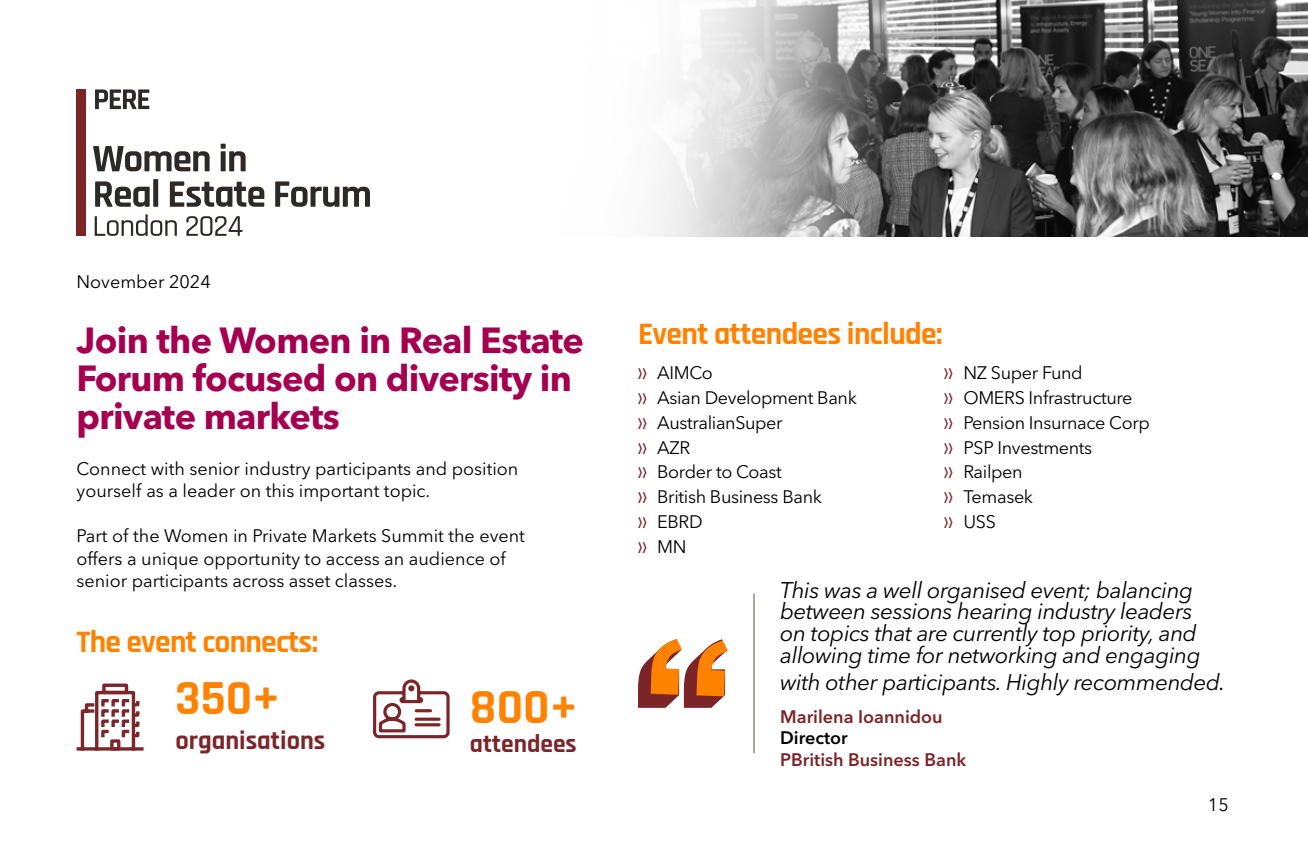
<style>
.page{position:relative;width:1308px;height:862px;background:#fff}
.page>*{position:absolute;margin:0;border:0;box-sizing:border-box;transform-origin:0 0}
.t1{font:700 49.5px "Rajdhani";color:#ff8200}
.t2{font:700 36px/38.2px "Avenir Next LT Pro";letter-spacing:-.02em;color:#a50050}
.t3{font:700 31.5px "Rajdhani";letter-spacing:-.02em;color:#ff8200}
.t4{font:700 26.32px "Rajdhani";color:#7c2529}
.t5{font:700 25.43px "Rajdhani";color:#7c2529}
.t6{font:italic 22.5px/21.6px "Avenir Next LT Pro";letter-spacing:-.02em;color:#000}
.t7{font:18px/22.5px "Avenir Next LT Pro";color:#000}
.t8{font:18px/24.8px "Avenir Next LT Pro";letter-spacing:-.02em;color:#000}
.t9{font:600 18px "Avenir Next LT Pro";color:#7c2529}
.t10{font:600 18px "Avenir Next LT Pro";color:#000}
.s1{font-family:"Century Gothic Pro";font-size:20.25px;color:#7c2529}
</style>
<div class="page">
<img style="left:652px;top:0;width:655px;height:236px">
<svg style="left:638px;top:639px;width:89px;height:68px"></svg>
<hr style="left:753px;top:593px;width:1px;height:159px;background:#6e6259">
<svg style="left:373px;top:679px;width:77px;height:60px"></svg>
<svg style="left:416px;top:708px;width:14px;height:4px"></svg>
<hr style="left:416px;top:717px;width:23px;height:3px;background:#7c2529">
<svg style="left:416px;top:722px;width:23px;height:4px"></svg>
<svg style="left:93px;top:146px;width:117px;height:25px"></svg>
<svg style="left:221px;top:144px;width:25px;height:27px"></svg>
<svg style="left:95px;top:181px;width:55px;height:26px"></svg>
<div style="left:153px;top:179px;width:5px;height:28px;background:#2d2926"></div>
<svg style="left:170px;top:181px;width:94px;height:26px"></svg>
<svg style="left:275px;top:181px;width:95px;height:26px"></svg>
<svg style="left:95px;top:214px;width:82px;height:22px"></svg>
<svg style="left:186px;top:216px;width:56px;height:20px"></svg>
<div style="left:77px;top:89px;width:9px;height:147px;background:#7c2529"></div>
<svg style="left:95px;top:89px;width:54px;height:20px"></svg>
<svg style="left:76px;top:683px;width:68px;height:68px"></svg>
<p class="t7" style="left:77px;top:270px;width:136px">November 2024</p>
<h2 class="t2" style="left:77px;top:321px;width:509px">Join the Women in Real Estate<br>Forum focused on diversity in private markets</h2>
<p class="t7" style="left:77px;top:457px;width:443px">Connect with senior industry participants and position yourself as a leader on this important topic.</p>
<p class="t7" style="left:77px;top:524px;width:450px">Part of the Women in Private Markets Summit the event offers a unique opportunity to access an audience of senior participants across asset classes.</p>
<h3 class="t3" style="left:77px;top:622px;width:243px">The event connects:</h3>
<h1 class="t1" style="left:175px;top:667px;width:106px">350+</h1>
<h3 class="t4" style="left:175px;top:724px;width:151px">organisations</h3>
<h1 class="t1" style="left:470px;top:676px;width:109px">800+</h1>
<h3 class="t5" style="left:470px;top:727px;width:108px">attendees</h3>
<h3 class="t3" style="left:638px;top:314px;width:306px">Event attendees include:</h3>
<p class="t8" style="left:638px;top:360px;width:220px"><span class="s1">»</span> AIMCo<br><span class="s1">»</span> Asian Development Bank <span class="s1">»</span> AustralianSuper<br><span class="s1">»</span> AZR<br><span class="s1">»</span> Border to Coast<br><span class="s1">»</span> British Business Bank<br><span class="s1">»</span> EBRD<br><span class="s1">»</span> MN</p>
<p class="t8" style="left:944px;top:360px;width:207px"><span class="s1">»</span> NZ Super Fund<br><span class="s1">»</span> OMERS Infrastructure<br><span class="s1">»</span> Pension Insurnace Corp <span class="s1">»</span> PSP Investments<br><span class="s1">»</span> Railpen<br><span class="s1">»</span> Temasek<br><span class="s1">»</span> USS</p>
<p class="t6" style="left:780px;top:578px;width:422px">This was a well organised event; balancing between sessions hearing industry leaders on topics that are currently top priority, and allowing time for networking and engaging</p>
<p class="t6" style="left:780px;top:670px;width:447px">with other participants. Highly recommended.</p>
<p class="t9" style="left:780px;top:705px;width:164px">Marilena Ioannidou</p>
<p class="t10" style="left:780px;top:726px;width:69px">Director</p>
<p class="t9" style="left:780px;top:748px;width:187px">PBritish Business Bank</p>
<p class="t7" style="left:1208px;top:792px;width:22px">15</p>
</div>
